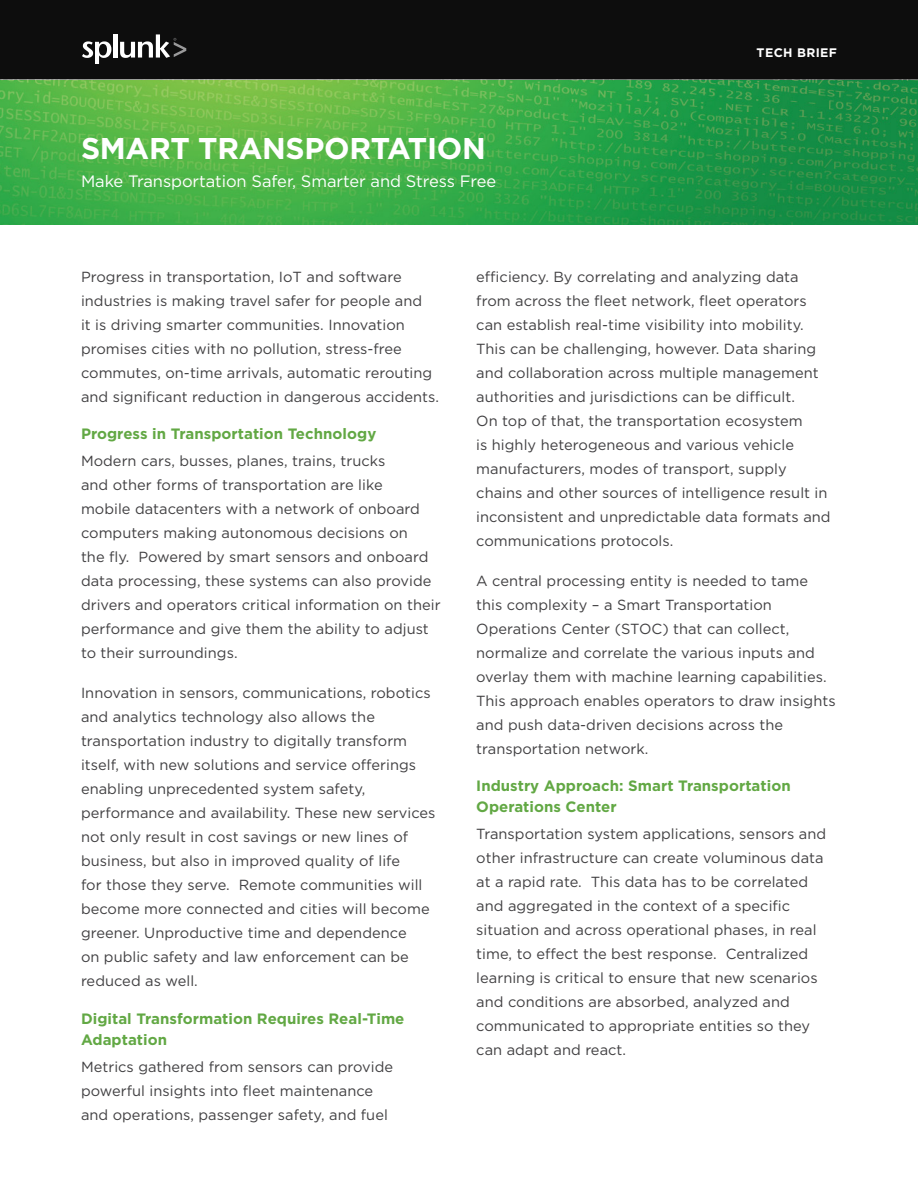
<style>
.page{position:relative;width:918px;height:1188px;background:#fff}
.page>*{position:absolute;margin:0;border:0;box-sizing:border-box;transform-origin:0 0}
.Document_Title{font:700 30px "Gotham";letter-spacing:-.01em;color:#fff}
.Document_Subtitle{font:16.5px "Gotham";letter-spacing:-.005em;color:#fff}
.Green_Subheads{font:700 15px/21px "Gotham";letter-spacing:.005em;color:#62a844}
.Body_Text{font:14.7px/24px "Gotham";letter-spacing:.005em;color:#414042}
.t1{font:700 12.3px "Gotham";letter-spacing:.03em;color:#fff}
</style>
<div class="page">
<div style="left:0;top:0;width:918px;height:80px;background:#0d0d0d"></div>
<svg style="left:82px;top:41px;width:29px;height:23px"></svg>
<hr style="left:113px;top:34px;width:4px;height:24px;background:#fff">
<svg style="left:120px;top:34px;width:66px;height:24px"></svg>
<img style="left:0;top:80px;width:918px;height:145px">
<p class="Document_Title" style="left:81px;top:128px;width:406px">SMART TRANSPORTATION</p>
<p class="Document_Subtitle" style="left:81px;top:170px;width:417px">Make Transportation Safer, Smarter and Stress Free</p>
<p class="t1" style="left:757px;top:44px;width:82px">TECH BRIEF</p>
<p class="Body_Text" style="left:81px;top:264px;width:360px">Progress in transportation, IoT and software industries is making travel safer for people and<br>it is driving smarter communities. Innovation promises cities with no pollution, stress-free commutes, on-time arrivals, automatic rerouting and significant reduction in dangerous accidents.</p>
<p class="Green_Subheads" style="left:81px;top:423px;width:297px">Progress in Transportation Technology</p>
<p class="Body_Text" style="left:81px;top:449px;width:361px">Modern cars, busses, planes, trains, trucks<br>and other forms of transportation are like<br>mobile datacenters with a network of onboard computers making autonomous decisions on<br>the fly. Powered by smart sensors and onboard data processing, these systems can also provide drivers and operators critical information on their performance and give them the ability to adjust to their surroundings.</p>
<p class="Body_Text" style="left:81px;top:681px;width:356px">Innovation in sensors, communications, robotics and analytics technology also allows the transportation industry to digitally transform itself, with new solutions and service offerings enabling unprecedented system safety, performance and availability. These new services not only result in cost savings or new lines of business, but also in improved quality of life<br>for those they serve. Remote communities will become more connected and cities will become greener. Unproductive time and dependence<br>on public safety and law enforcement can be reduced as well.</p>
<p class="Green_Subheads" style="left:81px;top:1008px;width:325px">Digital Transformation Requires Real-Time<br>Adaptation</p>
<p class="Body_Text" style="left:81px;top:1054px;width:314px">Metrics gathered from sensors can provide powerful insights into fleet maintenance and operations, passenger safety, and fuel</p>
<p class="Body_Text" style="left:476px;top:264px;width:356px">efficiency. By correlating and analyzing data from across the fleet network, fleet operators can establish real-time visibility into mobility.<br>This can be challenging, however. Data sharing and collaboration across multiple management authorities and jurisdictions can be difficult.<br>On top of that, the transportation ecosystem<br>is highly heterogeneous and various vehicle manufacturers, modes of transport, supply chains and other sources of intelligence result in inconsistent and unpredictable data formats and communications protocols.</p>
<p class="Body_Text" style="left:476px;top:568px;width:361px">A central processing entity is needed to tame this complexity – a Smart Transportation Operations Center (STOC) that can collect, normalize and correlate the various inputs and overlay them with machine learning capabilities.<br>This approach enables operators to draw insights and push data-driven decisions across the transportation network.</p>
<p class="Green_Subheads" style="left:476px;top:775px;width:316px">Industry Approach: Smart Transportation<br>Operations Center</p>
<p class="Body_Text" style="left:476px;top:822px;width:351px">Transportation system applications, sensors and other infrastructure can create voluminous data at a rapid rate. This data has to be correlated and aggregated in the context of a specific situation and across operational phases, in real time, to effect the best response. Centralized learning is critical to ensure that new scenarios and conditions are absorbed, analyzed and communicated to appropriate entities so they can adapt and react.</p>
</div>
